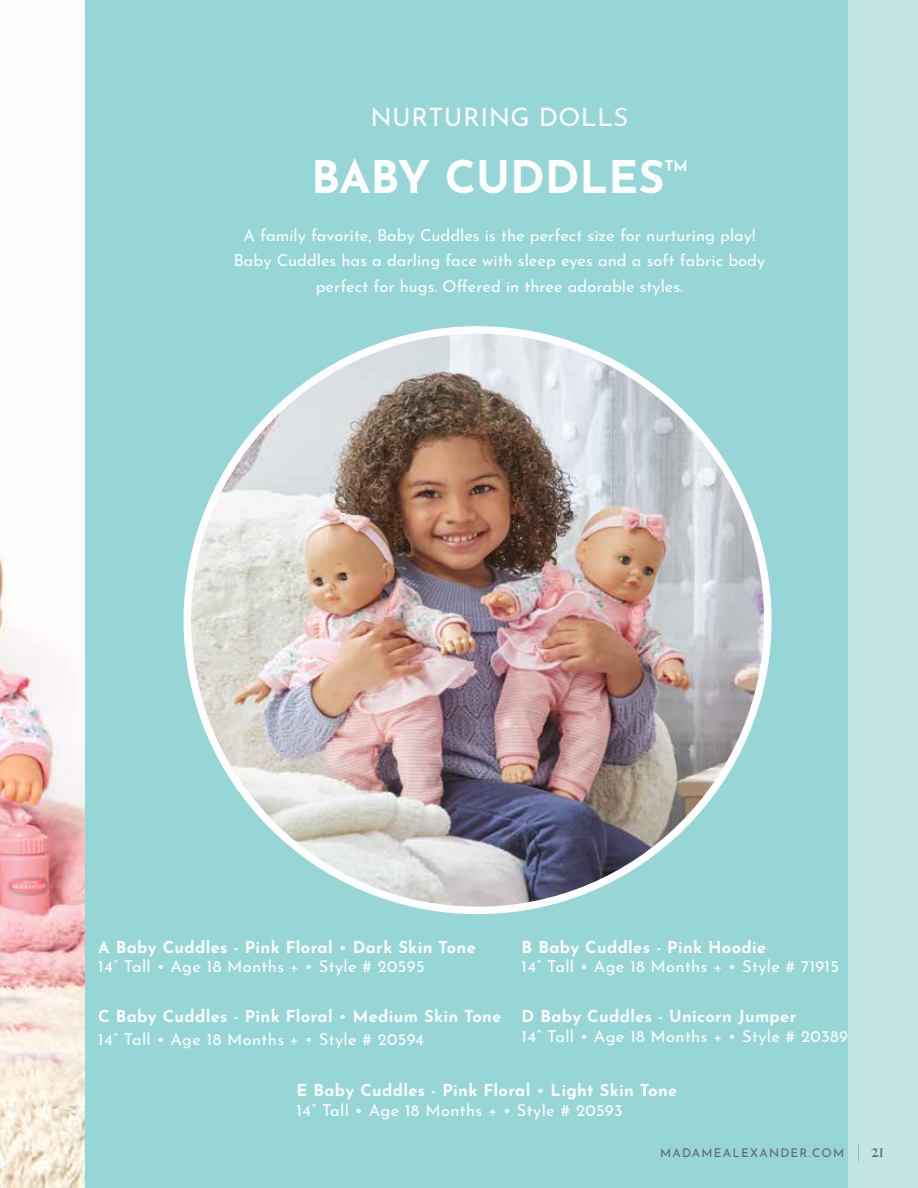
<style>
.page{position:relative;width:918px;height:1188px;background:#fff}
.page>*{position:absolute;margin:0;border:0;box-sizing:border-box;transform-origin:0 0}
.t1{font:700 45px "Josefin Sans";color:#fff}
.t2{font:25.5px "Josefin Sans";letter-spacing:.02em;color:#fff}
.t3{font:700 16.5px/19.8px "Josefin Sans";letter-spacing:.02em;color:#fff}
.t4{font:16.5px/25.5px "Josefin Sans";color:#fff;text-align:center}
.t5{font:16.5px "Josefin Sans";letter-spacing:.02em;color:#fff}
.t6{font:700 15px "Josefin Sans";color:#fff}
.t7{font:12px "Josefin Sans";letter-spacing:.1em;color:#636466}
.s1{font-weight:400}
.s2{font-family:"Didot";font-weight:700;font-size:18px}
.s3{font-family:"Big Caslon";font-weight:500;font-size:18px}
</style>
<div class="page">
<img style="left:0;top:556px;width:85px;height:632px">
<div style="left:85px;top:0;width:833px;height:1188px;background:#96d6d6"></div>
<div style="left:848px;top:0;width:70px;height:1188px;background:#c3e6e5"></div>
<img style="left:187px;top:330px;width:581px;height:580px;border-radius:290px">
<h2 class="t2" style="left:370px;top:96px;width:260px">NURTURING DOLLS</h2>
<h1 class="t1" style="left:311px;top:138px;width:355px">BABY CUDDLES</h1>
<p class="t6" style="left:665px;top:152px;width:25px">TM</p>
<p class="t4" style="left:234px;top:220px;width:533px">A family favorite, Baby Cuddles is the perfect size for nurturing play!<br>Baby Cuddles has a darling face with sleep eyes and a soft fabric body perfect for hugs. Offered in three adorable styles.</p>
<p class="t3" style="left:98px;top:935px;width:379px">A Baby Cuddles - Pink Floral <span class="s1">•</span> Dark Skin Tone<br><span class="s1">14” Tall • Age 18 Months + • Style # 20595</span></p>
<p class="t3" style="left:522px;top:935px;width:246px">B Baby Cuddles - Pink Hoodie</p>
<p class="t5" style="left:522px;top:953px;width:319px">14” Tall • Age 18 Months + • Style # 71915</p>
<p class="t3" style="left:98px;top:1003px;width:405px;line-height:22.5px">C Baby Cuddles - Pink Floral <span class="s1">•</span> Medium Skin Tone<br><span class="s1">14” Tall • Age 18 Months + • Style # 20594</span></p>
<p class="t3" style="left:296px;top:1078px;width:382px">E Baby Cuddles - Pink Floral <span class="s1">•</span> Light Skin Tone<br><span class="s1">14” Tall • Age 18 Months + • Style # 20593</span></p>
<p class="t3" style="left:522px;top:1004px;width:276px">D Baby Cuddles - Unicorn Jumper</p>
<p class="t5" style="left:522px;top:1022px;width:328px">14” Tall • Age 18 Months + • Style # 20389</p>
<p class="t7" style="left:660px;top:1143px;width:226px">MADAMEALEXANDER.COM <span class="s2">|</span> <span class="s3">21</span></p>
</div>
